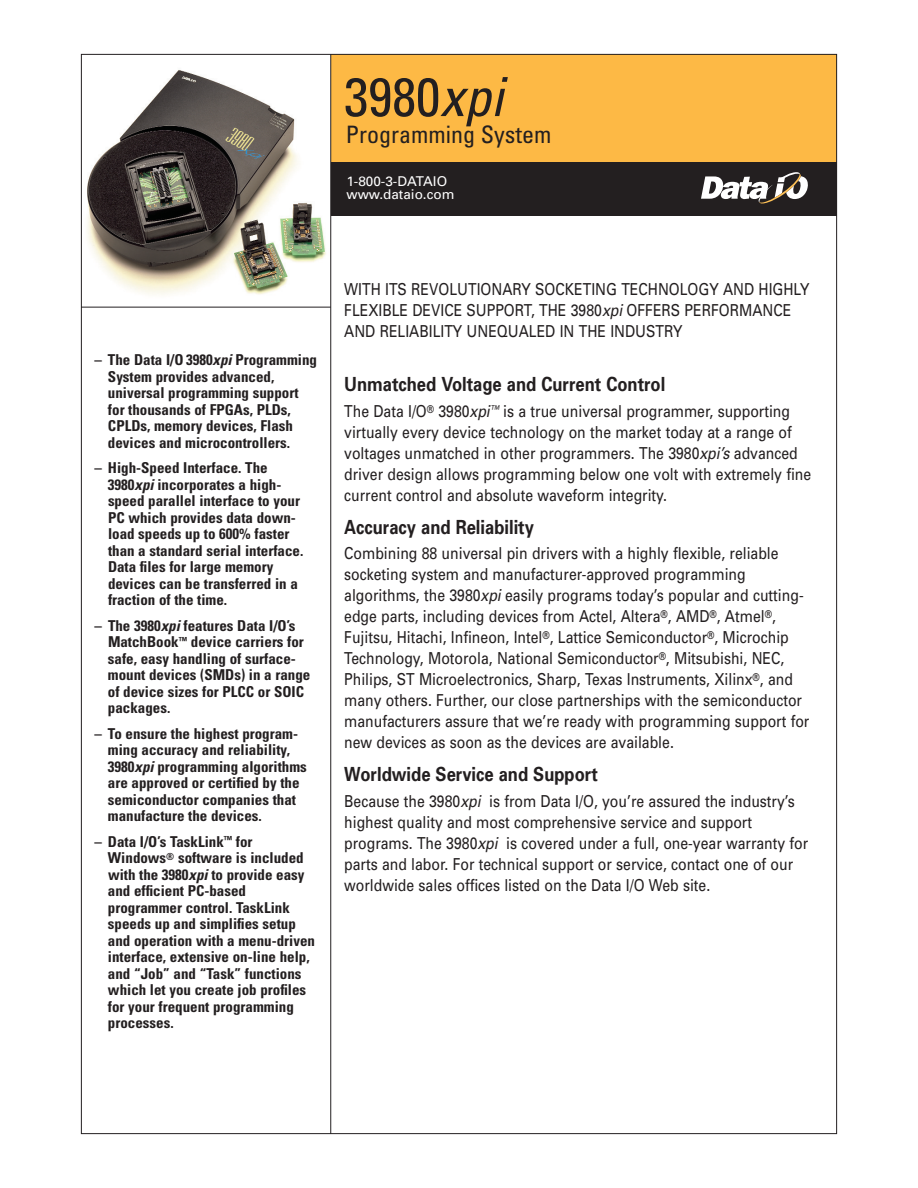
<style>
.page{position:relative;width:918px;height:1188px;background:#fff}
.page>*{position:absolute;margin:0;border:0;box-sizing:border-box;transform-origin:0 0}
.t1{font:condensed 54px "Univers";color:#231f20}
.t2{font:condensed 24px "Univers";color:#231f20}
.t3{font:700 19.5px "Univers";color:#231f20;scale:.85 1}
.t4{font:16.5px/21px "Univers";color:#231f20;scale:.85 1}
.t5{font:700 condensed 15px/16.5px "Univers";color:#231f20}
.t6{font:13.5px/13.5px "Univers";color:#fff}
.s1{font-style:italic}
</style>
<div class="page">
<div style="left:331px;top:162px;width:506px;height:54px;background:#231f20"></div>
<div style="left:331px;top:54px;width:506px;height:108px;background:#fdb945"></div>
<img style="left:87px;top:70px;width:239px;height:225px">
<svg style="left:701px;top:172px;width:107px;height:32px"></svg>
<hr style="left:330px;top:54px;width:1px;height:1080px;background:#231f20">
<hr style="left:81px;top:307px;width:250px;height:1px;background:#231f20">
<h1 class="t1" style="left:344px;top:77px;width:160px">3980<span class="s1">xpi</span></h1>
<h2 class="t2" style="left:346px;top:126px;width:207px">Programming System</h2>
<p class="t6" style="left:346px;top:176px;width:109px">1-800-3-DATAIO www.dataio.com</p>
<p class="t5" style="left:108px;top:353px;width:211px;text-indent:-13px">– The Data I/O 3980<span class="s1">xpi</span> Programming<br>System provides advanced, universal programming support for thousands of FPGAs, PLDs,<br>CPLDs, memory devices, Flash devices and microcontrollers.</p>
<p class="t5" style="left:108px;top:461px;width:197px;text-indent:-13px">– High-Speed Interface. The<br>3980<span class="s1">xpi</span> incorporates a high&shy;speed parallel interface to your<br>PC which provides data down&shy;load speeds up to 600% faster than a standard serial interface.<br>Data files for large memory devices can be transferred in a fraction of the time.</p>
<p class="t5" style="left:108px;top:619px;width:204px;text-indent:-13px">– The 3980<span class="s1">xpi</span> features Data I/O’s<br>MatchBook<sup>™</sup> device carriers for safe, easy handling of surface&shy;mount devices (SMDs) in a range of device sizes for PLCC or SOIC packages.</p>
<p class="t5" style="left:108px;top:727px;width:200px;text-indent:-14px">– To ensure the highest program&shy;ming accuracy and reliability,<br>3980<span class="s1">xpi</span> programming algorithms are approved or certified by the semiconductor companies that manufacture the devices.</p>
<p class="t5" style="left:108px;top:835px;width:209px;text-indent:-13px">– Data I/O’s TaskLink<sup>™</sup> for<br>Windows<sup>®</sup> software is included with the 3980<span class="s1">xpi</span> to provide easy and efficient PC-based programmer control. TaskLink speeds up and simplifies setup and operation with a menu-driven interface, extensive on-line help, and “Job” and “Task” functions which let you create job profiles for your frequent programming processes.</p>
<p class="t4" style="left:344px;top:281px;width:549px">WITH ITS REVOLUTIONARY SOCKETING TECHNOLOGY AND HIGHLY<br>FLEXIBLE DEVICE SUPPORT, THE 3980<span class="s1">xpi</span> OFFERS PERFORMANCE<br>AND RELIABILITY UNEQUALED IN THE INDUSTRY</p>
<p class="t3" style="left:344px;top:377px;width:379px">Unmatched Voltage and Current Control</p>
<p class="t4" style="left:344px;top:402px;width:551px">The Data I/O<sup>®</sup> 3980<span class="s1">xpi</span><sup>™</sup> is a true universal programmer, supporting virtually every device technology on the market today at a range of voltages unmatched in other programmers. The 3980<span class="s1">xpi’s</span> advanced driver design allows programming below one volt with extremely fine current control and absolute waveform integrity.</p>
<p class="t3" style="left:344px;top:520px;width:225px">Accuracy and Reliability</p>
<p class="t4" style="left:344px;top:545px;width:549px">Combining 88 universal pin drivers with a highly flexible, reliable socketing system and manufacturer-approved programming algorithms, the 3980<span class="s1">xpi</span> easily programs today’s popular and cutting&shy;edge parts, including devices from Actel, Altera<sup>®</sup>, AMD<sup>®</sup>, Atmel<sup>®</sup>, Fujitsu, Hitachi, Infineon, Intel<sup>®</sup>, Lattice Semiconductor<sup>®</sup>, Microchip Technology, Motorola, National Semiconductor<sup>®</sup>, Mitsubishi, NEC, Philips, ST Microelectronics, Sharp, Texas Instruments, Xilinx<sup>®</sup>, and many others. Further, our close partnerships with the semiconductor manufacturers assure that we’re ready with programming support for new devices as soon as the devices are available.</p>
<p class="t3" style="left:344px;top:767px;width:300px">Worldwide Service and Support</p>
<p class="t4" style="left:344px;top:792px;width:547px">Because the 3980<span class="s1">xpi</span> is from Data I/O, you’re assured the industry’s highest quality and most comprehensive service and support programs. The 3980<span class="s1">xpi</span> is covered under a full, one-year warranty for parts and labor. For technical support or service, contact one of our worldwide sales offices listed on the Data I/O Web site.</p>
</div>
